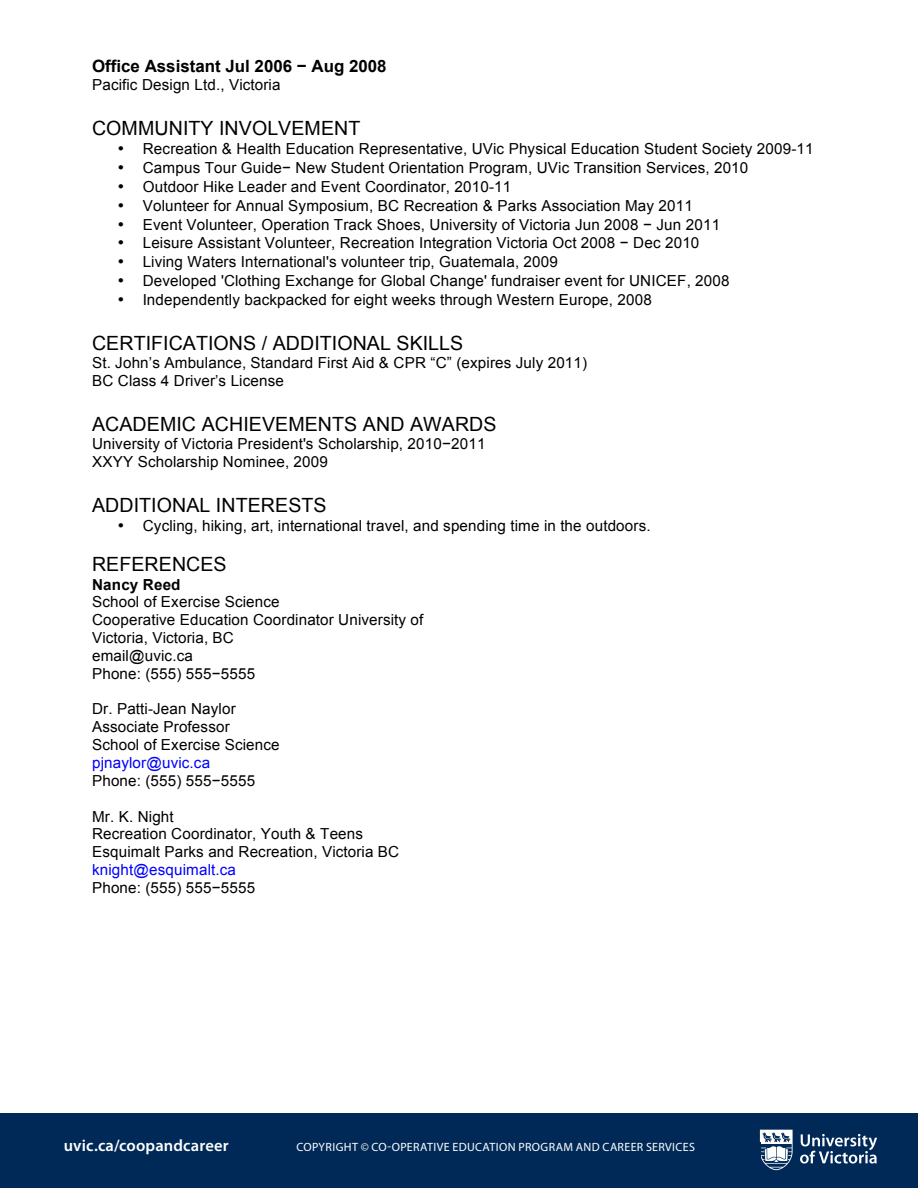
<style>
.page{position:relative;width:918px;height:1188px;background:#fff}
.page>*{position:absolute;margin:0;border:0;box-sizing:border-box;transform-origin:0 0}
.t1{font:19.65px "Arial";letter-spacing:.005em;color:#000}
.t2{font:700 16.95px "Arial";color:#000}
.t3{font:600 16.5px "Myriad Pro";letter-spacing:.01em;color:#fff}
.t4{font:15.15px/17.9px "Arial";letter-spacing:.01em;color:#000}
.t5{font:15.15px "Arial";letter-spacing:.01em;color:#00f}
.t6{font:700 15.15px "Arial";letter-spacing:.01em;color:#000}
.t7{font:12px "Myriad Pro";letter-spacing:.03em;color:#fff}
</style>
<div class="page">
<div style="left:0;top:1114px;width:918px;height:74px;background:#002957"></div>
<svg style="left:760px;top:1130px;width:33px;height:40px"></svg>
<svg style="left:800px;top:1134px;width:77px;height:30px"></svg>
<p class="t2" style="left:92px;top:55px;width:296px">Office Assistant Jul 2006 − Aug 2008</p>
<p class="t4" style="left:92px;top:76px;width:190px">Pacific Design Ltd., Victoria</p>
<p class="t1" style="left:92px;top:115px;width:270px">COMMUNITY INVOLVEMENT</p>
<p class="t4" style="left:117px;top:140px;width:698px">• Recreation &amp; Health Education Representative, UVic Physical Education Student Society 2009-11</p>
<p class="t4" style="left:117px;top:159px;width:632px">• Campus Tour Guide− New Student Orientation Program, UVic Transition Services, 2010</p>
<p class="t4" style="left:117px;top:178px;width:395px">• Outdoor Hike Leader and Event Coordinator, 2010-11</p>
<p class="t4" style="left:117px;top:197px;width:577px">• Volunteer for Annual Symposium, BC Recreation &amp; Parks Association May 2011</p>
<p class="t4" style="left:117px;top:216px;width:604px">• Event Volunteer, Operation Track Shoes, University of Victoria Jun 2008 − Jun 2011</p>
<p class="t4" style="left:117px;top:234px;width:584px">• Leisure Assistant Volunteer, Recreation Integration Victoria Oct 2008 − Dec 2010</p>
<p class="t4" style="left:117px;top:253px;width:442px">• Living Waters International's volunteer trip, Guatemala, 2009</p>
<p class="t4" style="left:117px;top:272px;width:614px">• Developed 'Clothing Exchange for Global Change' fundraiser event for UNICEF, 2008</p>
<p class="t4" style="left:117px;top:291px;width:536px">• Independently backpacked for eight weeks through Western Europe, 2008</p>
<p class="t1" style="left:92px;top:330px;width:373px">CERTIFICATIONS / ADDITIONAL SKILLS</p>
<p class="t4" style="left:92px;top:354px;width:497px">St. John’s Ambulance, Standard First Aid &amp; CPR “C” (expires July 2011)<br>BC Class 4 Driver’s License</p>
<p class="t1" style="left:92px;top:411px;width:406px">ACADEMIC ACHIEVEMENTS AND AWARDS</p>
<p class="t4" style="left:92px;top:435px;width:395px">University of Victoria President's Scholarship, 2010−2011<br>XXYY Scholarship Nominee, 2009</p>
<p class="t1" style="left:92px;top:492px;width:236px">ADDITIONAL INTERESTS</p>
<p class="t4" style="left:117px;top:517px;width:535px">• Cycling, hiking, art, international travel, and spending time in the outdoors.</p>
<p class="t1" style="left:92px;top:551px;width:136px">REFERENCES</p>
<p class="t6" style="left:92px;top:574px;width:90px">Nancy Reed</p>
<p class="t4" style="left:92px;top:593px;width:333px">School of Exercise Science<br>Cooperative Education Coordinator University of<br>Victoria, Victoria, BC<br>email@uvic.ca<br>Phone: (555) 555−5555</p>
<p class="t4" style="left:92px;top:700px;width:189px">Dr. Patti-Jean Naylor<br>Associate Professor<br>School of Exercise Science</p>
<p class="t5" style="left:92px;top:752px;width:120px">pjnaylor@uvic.ca</p>
<p class="t4" style="left:92px;top:772px;width:165px">Phone: (555) 555−5555</p>
<p class="t4" style="left:92px;top:807px;width:309px">Mr. K. Night<br>Recreation Coordinator, Youth &amp; Teens<br>Esquimalt Parks and Recreation, Victoria BC</p>
<p class="t5" style="left:92px;top:860px;width:145px">knight@esquimalt.ca</p>
<p class="t4" style="left:92px;top:878px;width:165px">Phone: (555) 555−5555</p>
<p class="t3" style="left:64px;top:1135px;width:166px">uvic.ca/coopandcareer</p>
<p class="t7" style="left:296px;top:1140px;width:400px">COPYRIGHT © CO-OPERATIVE EDUCATION PROGRAM AND CAREER SERVICES</p>
</div>
